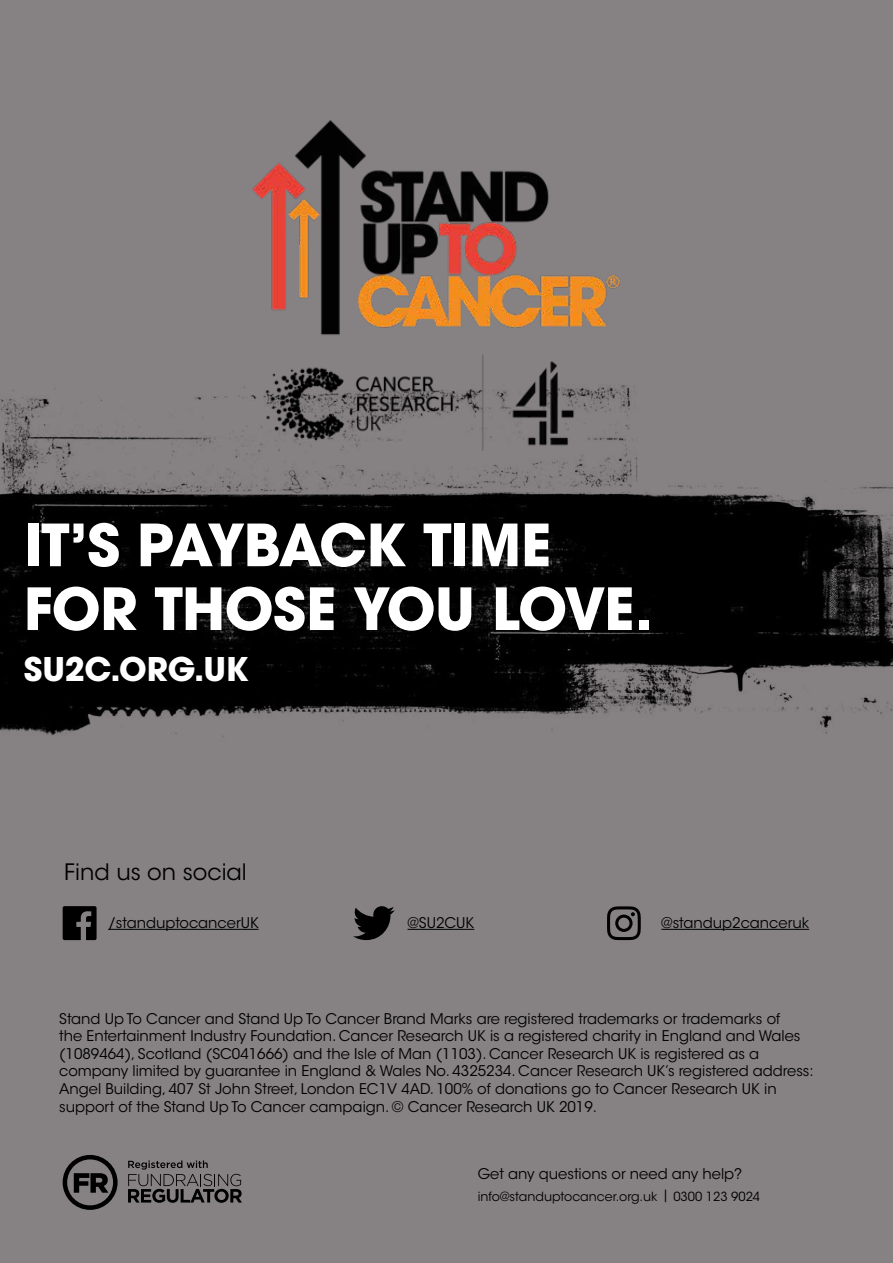
<style>
.page{position:relative;width:893px;height:1263px;background:#fff}
.page>*{position:absolute;margin:0;border:0;box-sizing:border-box;transform-origin:0 0}
.t1{font:700 57.6px/63.8px "ITC Avant Garde Pro";letter-spacing:-.02em;color:#fff}
.t2{font:700 32.4px "ITC Avant Garde Pro";letter-spacing:-.01em;color:#fff}
.t3{font:22.5px "ITC Avant Garde Std";color:#000}
.t4{font:14.7px/17.5px "ITC Avant Garde Std";color:#000}
.t5{font:12.6px "ITC Avant Garde Std";color:#000}
</style>
<div class="page">
<div style="left:1px;top:0;width:892px;height:1263px;background:#868283"></div>
<svg style="left:63px;top:1155px;width:55px;height:55px"></svg>
<svg style="left:128px;top:1160px;width:114px;height:43px"></svg>
<hr style="left:408px;top:929px;width:66px;height:1px;background:#000">
<svg style="left:353px;top:906px;width:42px;height:34px"></svg>
<hr style="left:108px;top:929px;width:151px;height:1px;background:#000">
<svg style="left:63px;top:906px;width:34px;height:34px"></svg>
<hr style="left:661px;top:929px;width:148px;height:1px;background:#000">
<img style="left:0;top:378px;width:893px;height:375px">
<svg style="left:607px;top:906px;width:34px;height:34px"></svg>
<img style="left:209px;top:120px;width:471px;height:330px">
<h1 class="t1" style="left:24px;top:512px;width:630px">IT’S PAYBACK TIME<br>FOR THOSE YOU LOVE.</h1>
<h2 class="t2" style="left:24px;top:647px;width:226px">SU2C.ORG.UK</h2>
<h3 class="t3" style="left:64px;top:858px;width:184px">Find us on social</h3>
<p class="t4" style="left:108px;top:914px;width:152px">/standuptocancerUK</p>
<p class="t4" style="left:408px;top:914px;width:68px">@SU2CUK</p>
<p class="t4" style="left:661px;top:914px;width:149px">@standup2canceruk</p>
<p class="t4" style="left:59px;top:1010px;width:756px">Stand Up To Cancer and Stand Up To Cancer Brand Marks are registered trademarks or trademarks of<br>the Entertainment Industry Foundation. Cancer Research UK is a registered charity in England and Wales (1089464), Scotland (SC041666) and the Isle of Man (1103). Cancer Research UK is registered as a company limited by guarantee in England &amp; Wales No. 4325234. Cancer Research UK’s registered address:<br>Angel Building, 407 St John Street, London EC1V 4AD. 100% of donations go to Cancer Research UK in support of the Stand Up To Cancer campaign. © Cancer Research UK 2019.</p>
<p class="t4" style="left:478px;top:1165px;width:266px">Get any questions or need any help?</p>
<p class="t5" style="left:478px;top:1189px;width:284px">info@standuptocancer.org.uk | 0300 123 9024</p>
</div>
